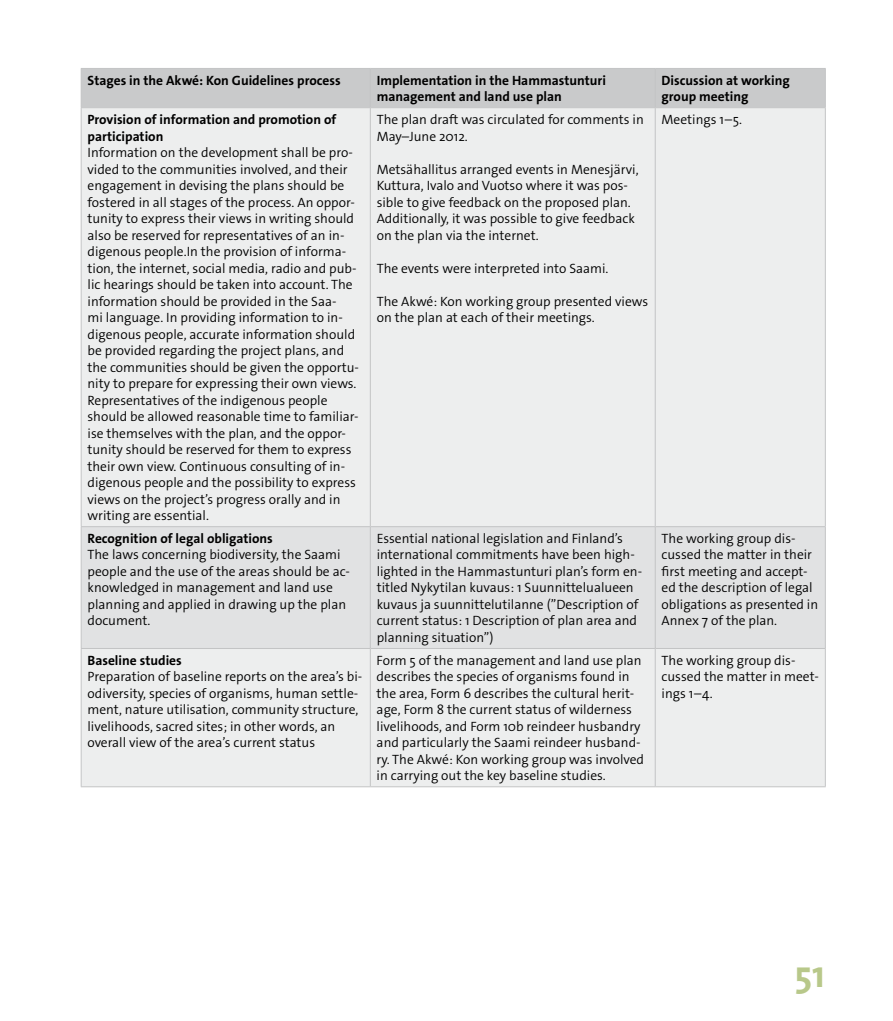
<style>
.page{position:relative;width:893px;height:1021px;background:#fff}
.page>*{position:absolute;margin:0;border:0;box-sizing:border-box;transform-origin:0 0}
.t1{font:700 37.5px "The Sans Os F";color:#b8c88a}
.t2{font:300 13.5px/16.5px "The Sans Os F";color:#000}
.t3{font:700 13.5px/16.5px "The Sans Os F";color:#000}
.s1{font-weight:700}
</style>
<div class="page">
<div style="left:82px;top:69px;width:743px;height:38px;background:#c9cacb"></div>
<div style="left:82px;top:108px;width:743px;height:678px;background:#edeeee"></div>
<div style="left:82px;top:527px;width:743px;height:121px;background:#e1e2e3"></div>
<hr style="left:81px;top:68px;width:289px;height:1px;background:#c3c4c5">
<hr style="left:81px;top:69px;width:1px;height:38px;background:#c3c4c5">
<hr style="left:370px;top:68px;width:285px;height:1px;background:#c3c4c5">
<hr style="left:370px;top:69px;width:1px;height:38px;background:#c3c4c5">
<hr style="left:655px;top:68px;width:171px;height:1px;background:#c3c4c5">
<hr style="left:655px;top:69px;width:1px;height:38px;background:#c3c4c5">
<hr style="left:825px;top:69px;width:1px;height:38px;background:#c3c4c5">
<hr style="left:81px;top:107px;width:289px;height:1px;background:#c3c4c5">
<hr style="left:370px;top:107px;width:285px;height:1px;background:#c3c4c5">
<hr style="left:655px;top:107px;width:171px;height:1px;background:#c3c4c5">
<hr style="left:81px;top:786px;width:289px;height:1px;background:#c3c4c5">
<hr style="left:370px;top:786px;width:285px;height:1px;background:#c3c4c5">
<hr style="left:655px;top:786px;width:171px;height:1px;background:#c3c4c5">
<hr style="left:81px;top:108px;width:1px;height:418px;background:#c3c4c5">
<hr style="left:370px;top:108px;width:1px;height:418px;background:#c3c4c5">
<hr style="left:655px;top:108px;width:1px;height:418px;background:#c3c4c5">
<hr style="left:825px;top:108px;width:1px;height:418px;background:#c3c4c5">
<hr style="left:81px;top:526px;width:289px;height:1px;background:#c3c4c5">
<hr style="left:81px;top:527px;width:1px;height:121px;background:#c3c4c5">
<hr style="left:370px;top:526px;width:285px;height:1px;background:#c3c4c5">
<hr style="left:370px;top:527px;width:1px;height:121px;background:#c3c4c5">
<hr style="left:655px;top:526px;width:171px;height:1px;background:#c3c4c5">
<hr style="left:655px;top:527px;width:1px;height:121px;background:#c3c4c5">
<hr style="left:825px;top:527px;width:1px;height:121px;background:#c3c4c5">
<hr style="left:81px;top:648px;width:289px;height:1px;background:#c3c4c5">
<hr style="left:81px;top:649px;width:1px;height:137px;background:#c3c4c5">
<hr style="left:370px;top:648px;width:285px;height:1px;background:#c3c4c5">
<hr style="left:370px;top:649px;width:1px;height:137px;background:#c3c4c5">
<hr style="left:655px;top:648px;width:171px;height:1px;background:#c3c4c5">
<hr style="left:655px;top:649px;width:1px;height:137px;background:#c3c4c5">
<hr style="left:825px;top:649px;width:1px;height:137px;background:#c3c4c5">
<p class="t3" style="left:88px;top:72px;width:255px">Stages in the Akwé: Kon Guidelines process</p>
<p class="t3" style="left:377px;top:72px;width:231px">Implementation in the Hammastunturi management and land use plan</p>
<p class="t3" style="left:662px;top:72px;width:130px">Discussion at working group meeting</p>
<p class="t2" style="left:88px;top:111px;width:273px"><span class="s1">Provision of information and promotion of participation<br></span>Information on the development shall be pro&shy;vided to the communities involved, and their engagement in devising the plans should be fostered in all stages of the process. An oppor&shy;tunity to express their views in writing should also be reserved for representatives of an in&shy;digenous people.In the provision of informa&shy;tion, the internet, social media, radio and pub&shy;lic hearings should be taken into account. The information should be provided in the Saa-<br>mi language. In providing information to in&shy;digenous people, accurate information should be provided regarding the project plans, and the communities should be given the opportu&shy;nity to prepare for expressing their own views.<br>Representatives of the indigenous people should be allowed reasonable time to familiar&shy;ise themselves with the plan, and the oppor&shy;tunity should be reserved for them to express their own view. Continuous consulting of in&shy;digenous people and the possibility to express views on the project’s progress orally and in writing are essential.</p>
<p class="t2" style="left:377px;top:111px;width:269px">The plan draft was circulated for comments in<br>May–June 2012.</p>
<p class="t2" style="left:662px;top:111px;width:82px">Meetings 1–5.</p>
<p class="t2" style="left:377px;top:161px;width:263px">Metsähallitus arranged events in Menesjärvi, Kuttura, Ivalo and Vuotso where it was pos&shy;sible to give feedback on the proposed plan.<br>Additionally, it was possible to give feedback on the plan via the internet.</p>
<p class="t2" style="left:377px;top:260px;width:233px">The events were interpreted into Saami.</p>
<p class="t2" style="left:377px;top:293px;width:273px">The Akwé: Kon working group presented views on the plan at each of their meetings.</p>
<p class="t2" style="left:88px;top:530px;width:264px"><span class="s1">Recognition of legal obligations<br></span>The laws concerning biodiversity, the Saami people and the use of the areas should be ac&shy;knowledged in management and land use planning and applied in drawing up the plan document.</p>
<p class="t2" style="left:377px;top:530px;width:267px">Essential national legislation and Finland’s international commitments have been high&shy;lighted in the Hammastunturi plan’s form en&shy;titled Nykytilan kuvaus: 1 Suunnittelualueen kuvaus ja suunnittelutilanne (”Description of current status: 1 Description of plan area and planning situation”)</p>
<p class="t2" style="left:662px;top:530px;width:158px">The working group dis&shy;cussed the matter in their first meeting and accept&shy;ed the description of legal obligations as presented in<br>Annex 7 of the plan.</p>
<p class="t2" style="left:87px;top:652px;width:276px"><span class="s1">Baseline studies<br></span>Preparation of baseline reports on the area’s bi&shy;odiversity, species of organisms, human settle&shy;ment, nature utilisation, community structure, livelihoods, sacred sites; in other words, an overall view of the area’s current status</p>
<p class="t2" style="left:377px;top:652px;width:269px">Form 5 of the management and land use plan describes the species of organisms found in the area, Form 6 describes the cultural herit&shy;age, Form 8 the current status of wilderness livelihoods, and Form 10b reindeer husbandry and particularly the Saami reindeer husband&shy;ry. The Akwé: Kon working group was involved in carrying out the key baseline studies.</p>
<p class="t2" style="left:662px;top:652px;width:159px">The working group dis&shy;cussed the matter in meet&shy;ings 1–4.</p>
<p class="t1" style="left:795px;top:949px;width:32px">51</p>
</div>
